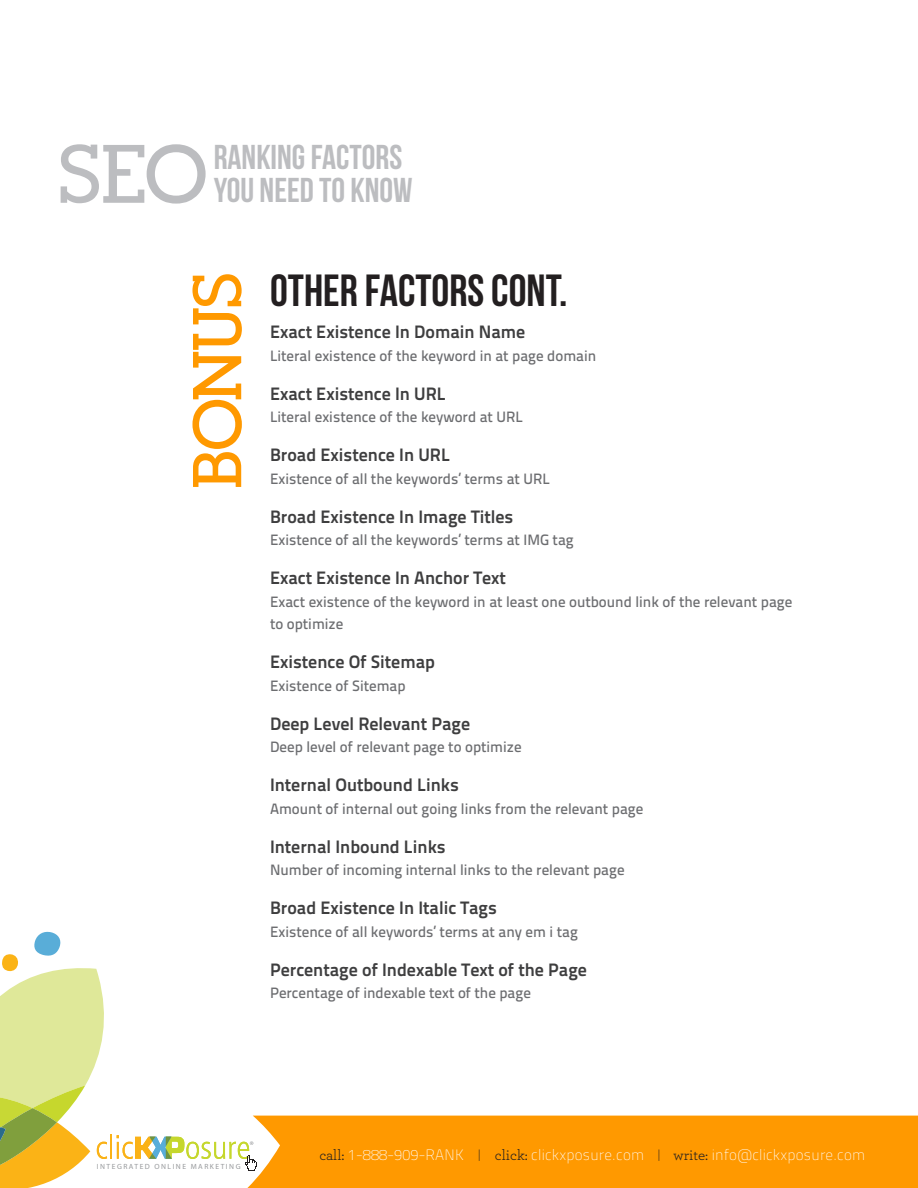
<style>
.page{position:relative;width:918px;height:1188px;background:#fff}
.page>*{position:absolute;margin:0;border:0;box-sizing:border-box;transform-origin:0 0}
.t1{font:700 81px "Alexandria FLF";color:#bcbdc0}
.t2{font:700 67.5px "Alexandria FLF";letter-spacing:-.03em;color:#f90}
.t3{font:45px "Bebas Neue";color:#231f20}
.t4{font:34.5px "Bebas Neue";color:#bcbdc0}
.t5{font:18px "Titillium Text 14 L 800 wt";color:#3e3e3f}
.t6{font:15px "Titillium Text 14 L 600 wt";color:#6c6d70}
.t7{font:700 15px "Titillium Text 14 L";letter-spacing:.015em;color:#fff}
.t8{font:7.5px "Myriad Pro";letter-spacing:.2em;color:#97999c}
.s1{font-family:"Archer";font-weight:400;color:#231f20}
.s2{color:#231f20}
</style>
<div class="page">
<div style="left:247px;top:1116px;width:671px;height:72px;background:#f90"></div>
<hr style="left:110px;top:1134px;width:2px;height:25px;background:#fab217">
<svg style="left:117px;top:1135px;width:140px;height:36px"></svg>
<svg style="left:0;top:931px;width:108px;height:257px"></svg>
<p class="t1" style="left:58px;top:132px;width:152px">SEO</p>
<p class="t4" style="left:214px;top:138px;width:190px">RANKING FACTORS</p>
<p class="t4" style="left:214px;top:171px;width:200px">YOU NEED TO KNOW</p>
<p class="t2" style="left:182px;top:490px;width:219px;rotate:-90deg">BONUS</p>
<p class="t3" style="left:270px;top:266px;width:299px">OTHER FACTORS CONT.</p>
<p class="t5" style="left:270px;top:321px;width:257px">Exact Existence In Domain Name</p>
<p class="t6" style="left:270px;top:346px;width:328px">Literal existence of the keyword in at page domain</p>
<p class="t5" style="left:270px;top:382px;width:177px">Exact Existence In URL</p>
<p class="t6" style="left:270px;top:408px;width:254px">Literal existence of the keyword at URL</p>
<p class="t5" style="left:270px;top:444px;width:181px">Broad Existence In URL</p>
<p class="t6" style="left:270px;top:469px;width:281px">Existence of all the keywords’ terms at URL</p>
<p class="t5" style="left:270px;top:505px;width:245px">Broad Existence In Image Titles</p>
<p class="t6" style="left:270px;top:531px;width:305px">Existence of all the keywords’ terms at IMG tag</p>
<p class="t5" style="left:270px;top:567px;width:238px">Exact Existence In Anchor Text</p>
<p class="t6" style="left:270px;top:592px;width:524px">Exact existence of the keyword in at least one outbound link of the relevant page</p>
<p class="t6" style="left:270px;top:615px;width:75px">to optimize</p>
<p class="t5" style="left:270px;top:651px;width:167px">Existence Of Sitemap</p>
<p class="t6" style="left:270px;top:676px;width:137px">Existence of Sitemap</p>
<p class="t5" style="left:270px;top:712px;width:202px">Deep Level Relevant Page</p>
<p class="t6" style="left:270px;top:738px;width:253px">Deep level of relevant page to optimize</p>
<p class="t5" style="left:270px;top:774px;width:190px">Internal Outbound Links</p>
<p class="t6" style="left:270px;top:799px;width:375px">Amount of internal out going links from the relevant page</p>
<p class="t5" style="left:270px;top:835px;width:177px">Internal Inbound Links</p>
<p class="t6" style="left:270px;top:861px;width:356px">Number of incoming internal links to the relevant page</p>
<p class="t5" style="left:270px;top:897px;width:229px">Broad Existence In Italic Tags</p>
<p class="t6" style="left:270px;top:922px;width:309px">Existence of all keywords’ terms at any em i tag</p>
<p class="t5" style="left:270px;top:958px;width:319px">Percentage of Indexable Text of the Page</p>
<p class="t6" style="left:270px;top:984px;width:262px">Percentage of indexable text of the page</p>
<p class="t8" style="left:97px;top:1163px;width:145px">INTEGRATED ONLINE MARKETING</p>
<p class="t7" style="left:319px;top:1146px;width:547px"><span class="s1">call:</span> 1-888-909-RANK <span class="s2">|</span> <span class="s1">click:</span> clickxposure.com <span class="s2">|</span> <span class="s1">write:</span> info@clickxposure.com</p>
</div>
